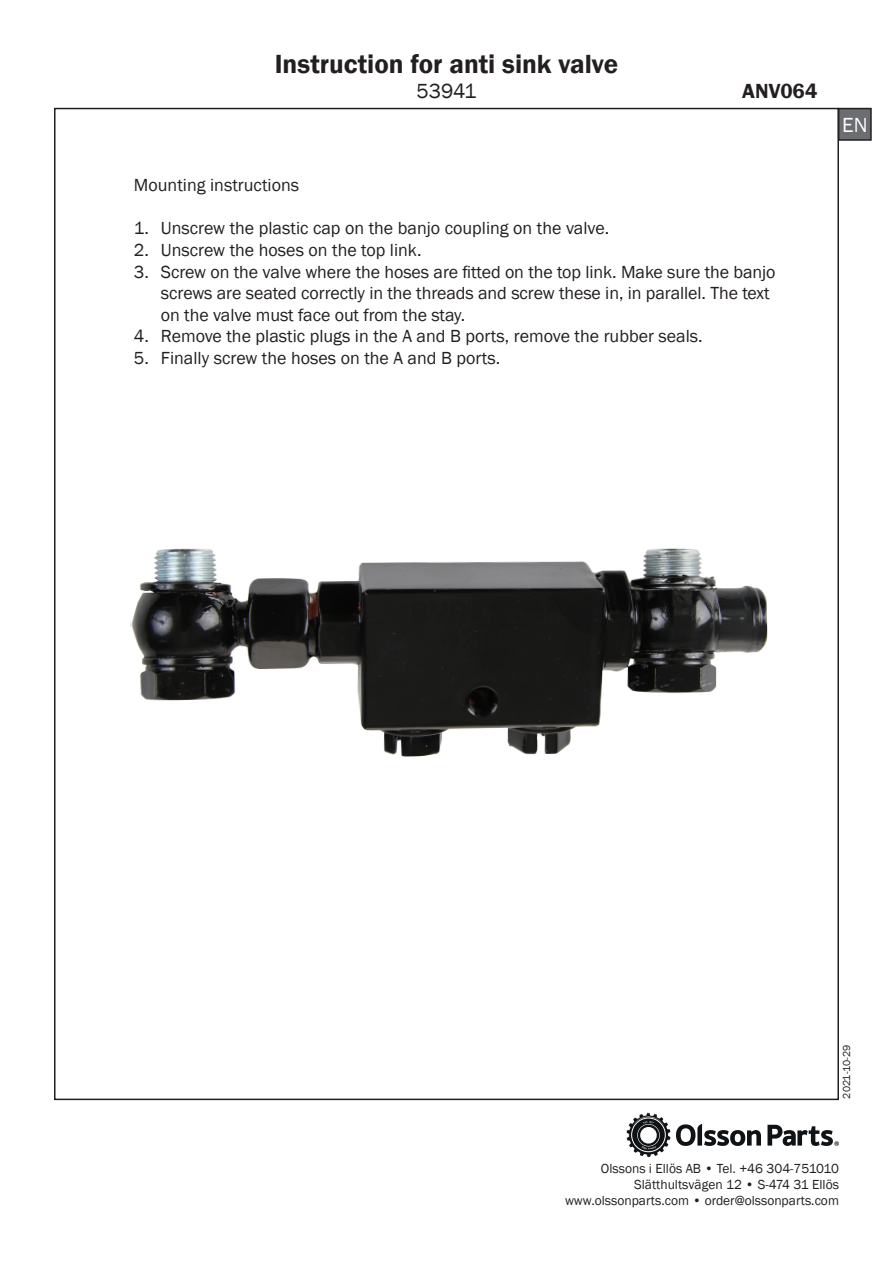
<style>
.page{position:relative;width:893px;height:1263px;background:#fff}
.page>*{position:absolute;margin:0;border:0;box-sizing:border-box;transform-origin:0 0}
.t1{font:600 27px "Franklin Gothic";color:#231f20}
.t2{font:600 21px "Franklin Gothic";color:#231f20}
.t3{font:21px "Franklin Gothic";color:#231f20}
.t4{font:21px "Franklin Gothic";color:#fff}
.t5{font:18px/21.6px "Franklin Gothic";letter-spacing:-.005em;color:#231f20}
.t6{font:13.5px/16.2px "Franklin Gothic";color:#231f20;text-align:right}
.t7{font:10.5px "Franklin Gothic";color:#231f20}
</style>
<div class="page">
<img style="left:130px;top:548px;width:638px;height:209px">
<div style="left:839px;top:109px;width:32px;height:31px;background:#6c6d70"></div>
<div style="left:838px;top:108px;width:34px;height:33px;border:2px solid #231f20"></div>
<svg style="left:676px;top:1124px;width:85px;height:22px"></svg>
<svg style="left:626px;top:1113px;width:44px;height:44px"></svg>
<svg style="left:767px;top:1125px;width:72px;height:21px"></svg>
<p class="t1" style="left:275px;top:47px;width:345px">Instruction for anti sink valve</p>
<p class="t3" style="left:416px;top:78px;width:62px">53941</p>
<p class="t2" style="left:742px;top:78px;width:77px">ANV064</p>
<p class="t5" style="left:134px;top:175px;width:167px">Mounting instructions</p>
<p class="t5" style="left:134px;top:218px;width:477px">1. Unscrew the plastic cap on the banjo coupling on the valve.</p>
<p class="t5" style="left:134px;top:240px;width:289px">2. Unscrew the hoses on the top link.</p>
<p class="t5" style="left:161px;top:261px;width:616px;text-indent:-27px">3. Screw on the valve where the hoses are fitted on the top link. Make sure the banjo screws are seated correctly in the threads and screw these in, in parallel. The text on the valve must face out from the stay.</p>
<p class="t5" style="left:134px;top:326px;width:570px">4. Remove the plastic plugs in the A and B ports, remove the rubber seals.</p>
<p class="t5" style="left:134px;top:348px;width:368px">5. Finally screw the hoses on the A and B ports.</p>
<p class="t4" style="left:842px;top:112px;width:27px">EN</p>
<p class="t7" style="left:840px;top:1098px;width:55px;rotate:-90deg">2021-10-29</p>
<p class="t6" style="left:565px;top:1160px;width:275px">Olssons i Ellös AB • Tel. +46 304-751010<br>Slätthultsvägen 12 • S-474 31 Ellös www.olssonparts.com • order@olssonparts.com</p>
</div>
